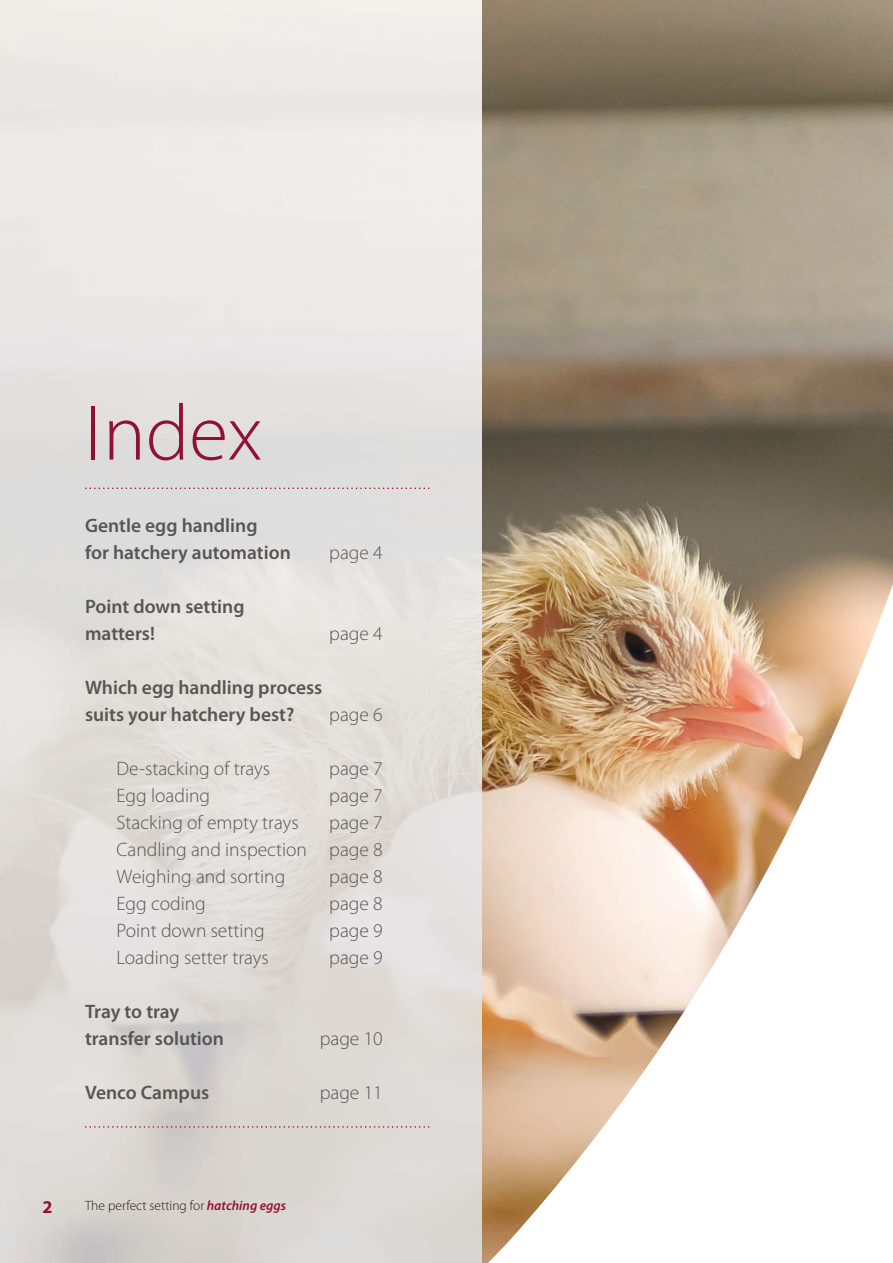
<style>
.page{position:relative;width:893px;height:1263px;background:#fff}
.page>*{position:absolute;margin:0;border:0;box-sizing:border-box;transform-origin:0 0}
.t1{font:300 79.8px "Myriad Pro";color:#911133}
.t2{font:300 19.5px/27px "Myriad Pro";color:#575656;text-align:justify}
.t3{font:600 19.5px/27px "Myriad Pro";color:#575656}
.t4{font:700 18px "Myriad Pro";color:#911133}
.t5{font:300 13.5px "Myriad Pro";color:#1c1c1b}
.s1{font-weight:600;font-style:italic;color:#911133}
</style>
<div class="page">
<img style="left:482px;top:0;width:411px;height:737px">
<img style="left:482px;top:736px;width:256px;height:316px">
<img style="left:738px;top:736px;width:94px;height:106px">
<img style="left:738px;top:841px;width:44px;height:82px">
<img style="left:482px;top:1052px;width:154px;height:106px">
<img style="left:635px;top:1052px;width:22px;height:31px">
<img style="left:482px;top:1158px;width:97px;height:105px">
<svg style="left:85px;top:487px;width:344px;height:2px"></svg>
<svg style="left:85px;top:1126px;width:344px;height:2px"></svg>
<h1 class="t1" style="left:85px;top:385px;width:179px">Index</h1>
<p class="t3" style="left:85px;top:511px;width:207px">Gentle egg handling<br>for hatchery automation</p>
<p class="t3" style="left:85px;top:592px;width:161px">Point down setting matters!</p>
<p class="t2" style="left:329px;top:539px;width:55px">page 4</p>
<p class="t2" style="left:329px;top:620px;width:55px">page 4</p>
<p class="t3" style="left:85px;top:673px;width:239px">Which egg handling process suits your hatchery best?</p>
<p class="t2" style="left:329px;top:701px;width:55px">page 6</p>
<p class="t2" style="left:117px;top:755px;width:155px">De-stacking of trays</p>
<p class="t2" style="left:329px;top:755px;width:55px">page 7</p>
<p class="t2" style="left:117px;top:782px;width:95px">Egg loading</p>
<p class="t2" style="left:329px;top:782px;width:55px">page 7</p>
<p class="t2" style="left:117px;top:809px;width:184px">Stacking of empty trays</p>
<p class="t2" style="left:117px;top:809px;width:268px;text-indent:213px">page 7<br>Candling and inspection page 8<br>Weighing and sorting</p>
<p class="t2" style="left:329px;top:863px;width:55px">page 8</p>
<p class="t2" style="left:117px;top:890px;width:91px">Egg coding</p>
<p class="t2" style="left:329px;top:890px;width:55px">page 8</p>
<p class="t2" style="left:117px;top:917px;width:150px">Point down setting</p>
<p class="t2" style="left:329px;top:917px;width:55px">page 9</p>
<p class="t2" style="left:117px;top:944px;width:154px">Loading setter trays</p>
<p class="t2" style="left:329px;top:944px;width:55px">page 9</p>
<p class="t3" style="left:85px;top:997px;width:141px">Tray to tray transfer solution</p>
<p class="t2" style="left:320px;top:1025px;width:64px">page 10</p>
<p class="t3" style="left:85px;top:1078px;width:126px">Venco Campus</p>
<p class="t2" style="left:320px;top:1079px;width:64px">page 11</p>
<p class="t4" style="left:43px;top:1195px;width:11px">2</p>
<p class="t5" style="left:85px;top:1198px;width:203px">The perfect setting for <span class="s1">hatching eggs</span></p>
</div>
